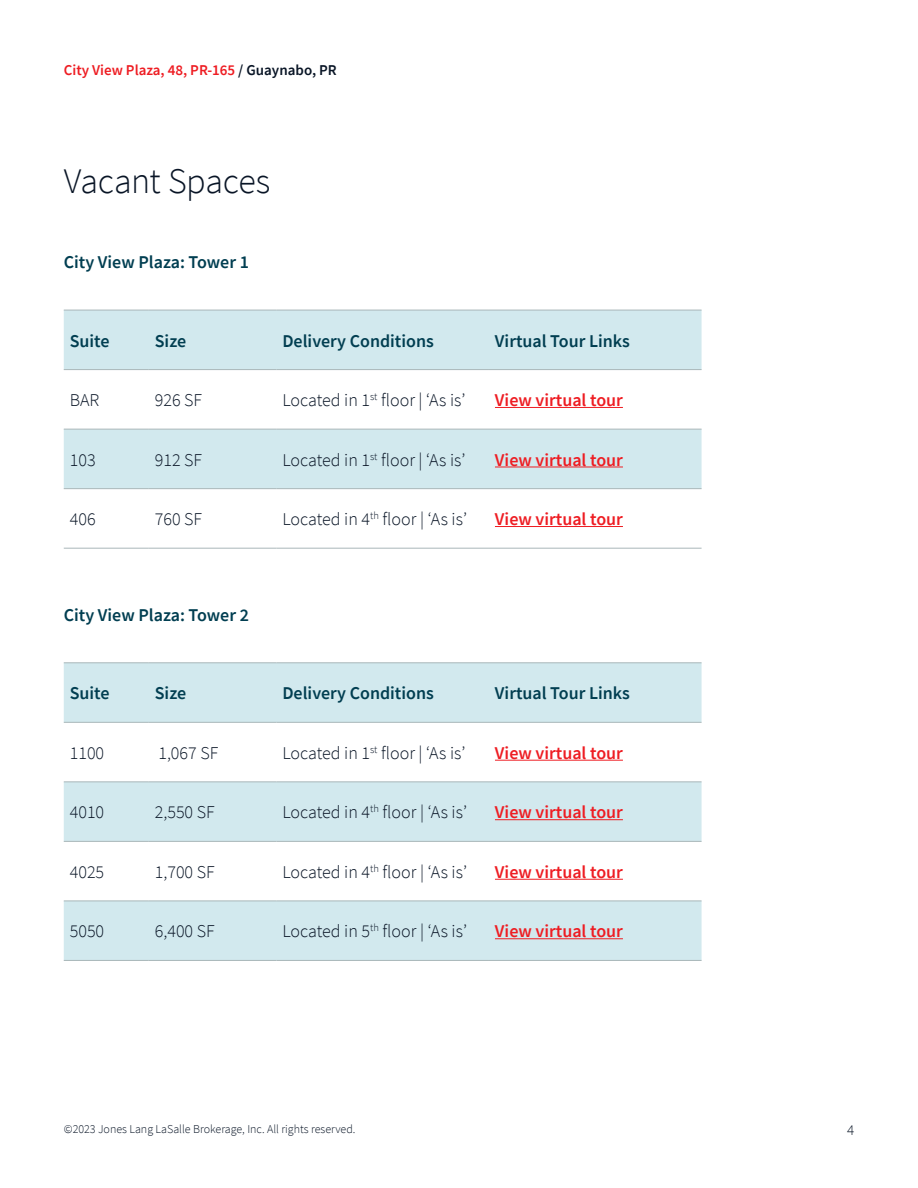
<style>
.page{position:relative;width:918px;height:1188px;background:#fff}
.page>*{position:absolute;margin:0;border:0;box-sizing:border-box;transform-origin:0 0}
.Section_heading_-_24{font:300 36px "Source Sans Pro";letter-spacing:-.015em;color:#091526}
.Table_-_Body{font:300 18px "Source Sans Pro";color:#091526}
.Table_-_Body-2{font:600 18px "Source Sans Pro";color:#ee1d23}
.Table_-_Row_Header{font:600 18px "Source Sans Pro";color:#013e51}
.X-head{font:600 18px "Source Sans Pro";color:#013e51}
.t1{font:600 15px "Source Sans Pro";color:#ee1d23}
.t2{font:300 15px "Source Sans Pro";color:#091526}
.t3{font:300 12px "Source Sans Pro";color:#091526}
.s1{color:#091526}
</style>
<div class="page">
<svg style="left:64px;top:311px;width:638px;height:177px;fill:#d2e9ee"></svg>
<hr style="left:64px;top:310px;width:85px;height:1px;background:#a9b7b9">
<hr style="left:149px;top:310px;width:127px;height:1px;background:#a9b7b9">
<hr style="left:276px;top:310px;width:213px;height:1px;background:#a9b7b9">
<hr style="left:489px;top:310px;width:213px;height:1px;background:#a9b7b9">
<hr style="left:64px;top:369px;width:85px;height:1px;background:#a9b7b9">
<hr style="left:149px;top:369px;width:127px;height:1px;background:#a9b7b9">
<hr style="left:276px;top:369px;width:213px;height:1px;background:#a9b7b9">
<hr style="left:489px;top:369px;width:213px;height:1px;background:#a9b7b9">
<hr style="left:64px;top:429px;width:85px;height:1px;background:#a9b7b9">
<hr style="left:149px;top:429px;width:127px;height:1px;background:#a9b7b9">
<hr style="left:276px;top:429px;width:213px;height:1px;background:#a9b7b9">
<hr style="left:489px;top:429px;width:213px;height:1px;background:#a9b7b9">
<hr style="left:64px;top:488px;width:85px;height:1px;background:#a9b7b9">
<hr style="left:149px;top:488px;width:127px;height:1px;background:#a9b7b9">
<hr style="left:276px;top:488px;width:213px;height:1px;background:#a9b7b9">
<hr style="left:489px;top:488px;width:213px;height:1px;background:#a9b7b9">
<hr style="left:64px;top:548px;width:85px;height:1px;background:#a9b7b9">
<hr style="left:149px;top:548px;width:127px;height:1px;background:#a9b7b9">
<hr style="left:276px;top:548px;width:213px;height:1px;background:#a9b7b9">
<hr style="left:489px;top:548px;width:213px;height:1px;background:#a9b7b9">
<hr style="left:495px;top:407px;width:128px;height:1px;background:#ee1d23">
<hr style="left:495px;top:467px;width:128px;height:1px;background:#ee1d23">
<hr style="left:495px;top:526px;width:128px;height:1px;background:#ee1d23">
<svg style="left:64px;top:663px;width:638px;height:297px;fill:#d2e9ee"></svg>
<hr style="left:64px;top:662px;width:85px;height:1px;background:#a9b7b9">
<hr style="left:149px;top:662px;width:127px;height:1px;background:#a9b7b9">
<hr style="left:276px;top:662px;width:213px;height:1px;background:#a9b7b9">
<hr style="left:489px;top:662px;width:213px;height:1px;background:#a9b7b9">
<hr style="left:64px;top:722px;width:85px;height:1px;background:#a9b7b9">
<hr style="left:149px;top:722px;width:127px;height:1px;background:#a9b7b9">
<hr style="left:276px;top:722px;width:213px;height:1px;background:#a9b7b9">
<hr style="left:489px;top:722px;width:213px;height:1px;background:#a9b7b9">
<hr style="left:64px;top:781px;width:85px;height:1px;background:#a9b7b9">
<hr style="left:149px;top:781px;width:127px;height:1px;background:#a9b7b9">
<hr style="left:276px;top:781px;width:213px;height:1px;background:#a9b7b9">
<hr style="left:489px;top:781px;width:213px;height:1px;background:#a9b7b9">
<hr style="left:64px;top:841px;width:85px;height:1px;background:#a9b7b9">
<hr style="left:149px;top:841px;width:127px;height:1px;background:#a9b7b9">
<hr style="left:276px;top:841px;width:213px;height:1px;background:#a9b7b9">
<hr style="left:489px;top:841px;width:213px;height:1px;background:#a9b7b9">
<hr style="left:64px;top:901px;width:85px;height:1px;background:#a9b7b9">
<hr style="left:149px;top:901px;width:127px;height:1px;background:#a9b7b9">
<hr style="left:276px;top:901px;width:213px;height:1px;background:#a9b7b9">
<hr style="left:489px;top:901px;width:213px;height:1px;background:#a9b7b9">
<hr style="left:64px;top:960px;width:85px;height:1px;background:#a9b7b9">
<hr style="left:149px;top:960px;width:127px;height:1px;background:#a9b7b9">
<hr style="left:276px;top:960px;width:213px;height:1px;background:#a9b7b9">
<hr style="left:489px;top:960px;width:213px;height:1px;background:#a9b7b9">
<hr style="left:495px;top:760px;width:128px;height:1px;background:#ee1d23">
<hr style="left:495px;top:819px;width:128px;height:1px;background:#ee1d23">
<hr style="left:495px;top:879px;width:128px;height:1px;background:#ee1d23">
<hr style="left:495px;top:938px;width:128px;height:1px;background:#ee1d23">
<p class="t1" style="left:64px;top:60px;width:275px">City View Plaza, 48, PR-165 <span class="s1">/ Guaynabo, PR</span></p>
<p class="Section_heading_-_24" style="left:64px;top:159px;width:208px">Vacant Spaces</p>
<p class="X-head" style="left:64px;top:250px;width:187px">City View Plaza: Tower 1</p>
<p class="Table_-_Row_Header" style="left:70px;top:329px;width:41px">Suite</p>
<p class="Table_-_Row_Header" style="left:155px;top:329px;width:33px">Size</p>
<p class="Table_-_Row_Header" style="left:282px;top:329px;width:153px">Delivery Conditions</p>
<p class="Table_-_Row_Header" style="left:495px;top:329px;width:137px">Virtual Tour Links</p>
<p class="Table_-_Body" style="left:70px;top:389px;width:31px">BAR</p>
<p class="Table_-_Body" style="left:155px;top:389px;width:49px">926 SF</p>
<p class="Table_-_Body" style="left:282px;top:389px;width:185px">Located in 1<sup>st</sup> floor | ‘As is’</p>
<p class="Table_-_Body-2" style="left:495px;top:388px;width:129px">View virtual tour</p>
<p class="Table_-_Body" style="left:70px;top:449px;width:27px">103</p>
<p class="Table_-_Body" style="left:155px;top:449px;width:49px">912 SF</p>
<p class="Table_-_Body" style="left:282px;top:449px;width:185px">Located in 1<sup>st</sup> floor | ‘As is’</p>
<p class="Table_-_Body-2" style="left:495px;top:448px;width:129px">View virtual tour</p>
<p class="Table_-_Body" style="left:70px;top:508px;width:27px">406</p>
<p class="Table_-_Body" style="left:155px;top:508px;width:49px">760 SF</p>
<p class="Table_-_Body" style="left:282px;top:508px;width:186px">Located in 4<sup>th</sup> floor | ‘As is’</p>
<p class="Table_-_Body-2" style="left:495px;top:507px;width:129px">View virtual tour</p>
<p class="X-head" style="left:64px;top:603px;width:187px">City View Plaza: Tower 2</p>
<p class="Table_-_Row_Header" style="left:70px;top:682px;width:41px">Suite</p>
<p class="Table_-_Row_Header" style="left:155px;top:682px;width:33px">Size</p>
<p class="Table_-_Row_Header" style="left:282px;top:682px;width:153px">Delivery Conditions</p>
<p class="Table_-_Row_Header" style="left:495px;top:682px;width:137px">Virtual Tour Links</p>
<p class="Table_-_Body" style="left:70px;top:742px;width:36px">1100</p>
<p class="Table_-_Body" style="left:158px;top:742px;width:61px">1,067 SF</p>
<p class="Table_-_Body" style="left:282px;top:742px;width:185px">Located in 1<sup>st</sup> floor | ‘As is’</p>
<p class="Table_-_Body-2" style="left:495px;top:741px;width:129px">View virtual tour</p>
<p class="Table_-_Body" style="left:70px;top:801px;width:36px">4010</p>
<p class="Table_-_Body" style="left:155px;top:801px;width:61px">2,550 SF</p>
<p class="Table_-_Body" style="left:282px;top:801px;width:186px">Located in 4<sup>th</sup> floor | ‘As is’</p>
<p class="Table_-_Body-2" style="left:495px;top:801px;width:129px">View virtual tour</p>
<p class="Table_-_Body" style="left:70px;top:861px;width:36px">4025</p>
<p class="Table_-_Body" style="left:155px;top:861px;width:61px">1,700 SF</p>
<p class="Table_-_Body" style="left:282px;top:861px;width:186px">Located in 4<sup>th</sup> floor | ‘As is’</p>
<p class="Table_-_Body-2" style="left:495px;top:860px;width:129px">View virtual tour</p>
<p class="Table_-_Body" style="left:70px;top:920px;width:36px">5050</p>
<p class="Table_-_Body" style="left:155px;top:920px;width:61px">6,400 SF</p>
<p class="Table_-_Body" style="left:282px;top:920px;width:186px">Located in 5<sup>th</sup> floor | ‘As is’</p>
<p class="Table_-_Body-2" style="left:495px;top:920px;width:129px">View virtual tour</p>
<p class="t3" style="left:64px;top:1122px;width:293px">©2023 Jones Lang LaSalle Brokerage, Inc. All rights reserved.</p>
<p class="t2" style="left:847px;top:1121px;width:9px">4</p>
</div>
